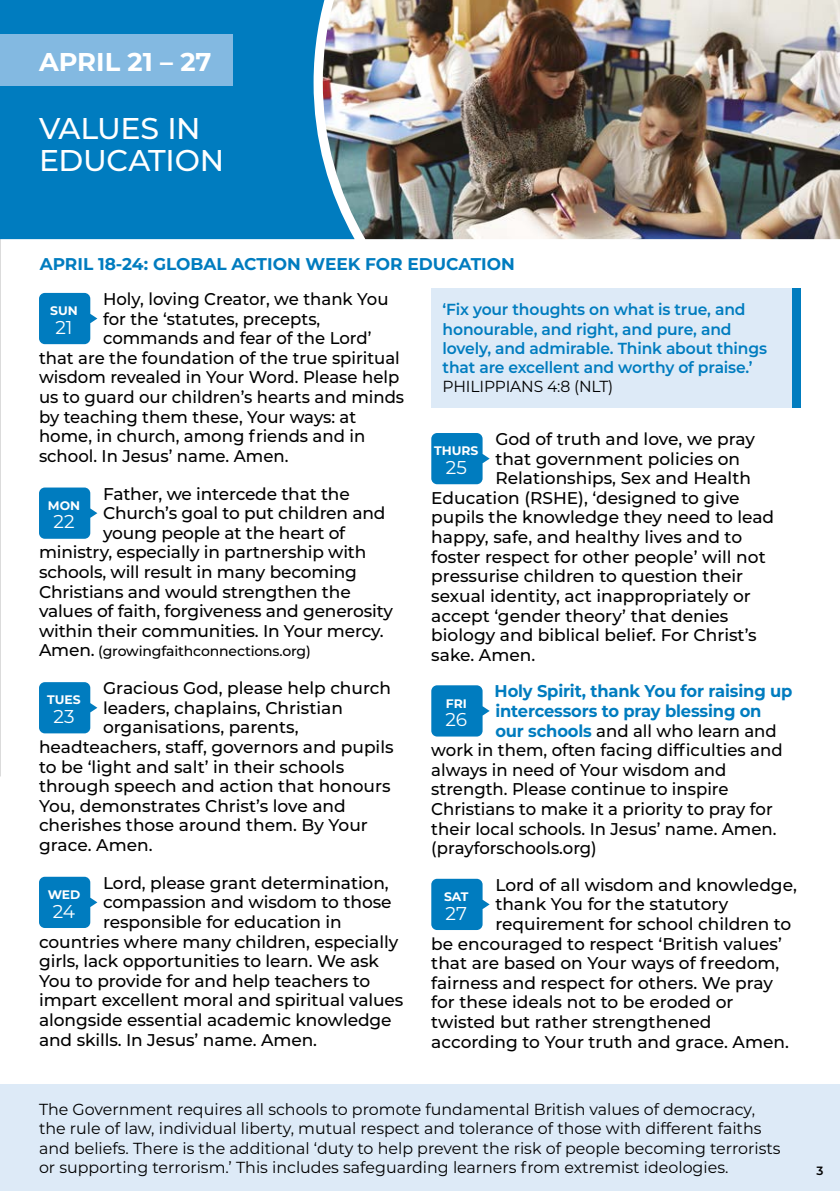
<style>
.page{position:relative;width:840px;height:1191px;background:#fff}
.page>*{position:absolute;margin:0;border:0;box-sizing:border-box;transform-origin:0 0}
.t1{font:500 30px/32px "Montserrat";letter-spacing:-.01em;color:#fff}
.t2{font:700 25.8px "Montserrat";color:#fff}
.t3{font:18.6px "Montserrat";color:#fff}
.t4{font:500 17px "Montserrat";color:#000}
.t5{font:700 17px "Montserrat";letter-spacing:-.01em;color:#007cbf;scale:.96 1}
.t6{font:700 17px "Montserrat";letter-spacing:-.01em;color:#007cbf}
.t7{font:16px/19.2px "Montserrat";color:#000}
.t8{font:600 16px/19.2px "Montserrat";letter-spacing:-.01em;color:#007cbf}
.t9{font:500 14px "Montserrat";letter-spacing:-.01em;color:#000}
.t10{font:700 12.4px "Montserrat";color:#fff}
.t11{font:600 12px "Montserrat";color:#000}
.s1{font-size:17px}
.s2{font-weight:700;color:#007cbf}
</style>
<div class="page">
<img style="left:0;top:0;width:1px;height:776px">
<div style="left:0;top:0;width:322px;height:239px;background:#007cbf"></div>
<div style="left:0;top:34px;width:232px;height:52px;background:#83b9e1"></div>
<img style="left:322px;top:0;width:517px;height:239px">
<div style="left:0;top:1084px;width:839px;height:107px;background:#ddeaf7"></div>
<svg style="left:39px;top:293px;width:58px;height:51px;background:#1d8ac6"></svg>
<svg style="left:39px;top:487px;width:58px;height:52px;background:#208cc7"></svg>
<svg style="left:39px;top:682px;width:58px;height:51px;background:#1d8bc6"></svg>
<svg style="left:39px;top:876px;width:58px;height:52px;background:#208cc7"></svg>
<div style="left:431px;top:288px;width:368px;height:119px;background:#ddeaf7"></div>
<svg style="left:431px;top:433px;width:58px;height:51px;background:#1d8ac6"></svg>
<svg style="left:431px;top:685px;width:58px;height:51px;background:#1e8bc6"></svg>
<svg style="left:431px;top:878px;width:58px;height:52px;background:#208cc7"></svg>
<div style="left:791px;top:288px;width:8px;height:119px;background:#007cbf"></div>
<h2 class="t2" style="left:39px;top:43px;width:174px">APRIL 21 – 27</h2>
<h1 class="t1" style="left:39px;top:111px;width:186px">VALUES IN<br>EDUCATION</h1>
<p class="t6" style="left:40px;top:252px;width:476px">APRIL 18-24: GLOBAL ACTION WEEK FOR EDUCATION</p>
<p class="t10" style="left:50px;top:302px;width:29px">SUN</p>
<p class="t3" style="left:55px;top:314px;width:19px">21</p>
<p class="t4" style="left:103px;top:287px;width:287px">Holy, loving Creator, we thank You</p>
<p class="t4" style="left:103px;top:307px;width:219px">for the ‘statutes, precepts,</p>
<p class="t4" style="left:103px;top:326px;width:270px">commands and fear of the Lord’</p>
<p class="t4" style="left:39px;top:346px;width:362px">that are the foundation of the true spiritual</p>
<p class="t4" style="left:39px;top:365px;width:361px">wisdom revealed in Your Word. Please help</p>
<p class="t4" style="left:39px;top:385px;width:366px">us to guard our children’s hearts and minds</p>
<p class="t4" style="left:39px;top:405px;width:318px">by teaching them these, Your ways: at</p>
<p class="t4" style="left:39px;top:424px;width:327px">home, in church, among friends and in</p>
<p class="t4" style="left:39px;top:444px;width:251px">school. In Jesus’ name. Amen.</p>
<p class="t10" style="left:48px;top:496px;width:34px">MON</p>
<p class="t3" style="left:53px;top:509px;width:23px">22</p>
<p class="t8" style="left:442px;top:299px;width:326px">‘Fix your thoughts on what is true, and honourable, and right, and pure, and lovely, and admirable. Think about things that are excellent and worthy of praise.’</p>
<p class="t7" style="left:442px;top:376px;width:172px">PHILIPPIANS 4:8 (NLT)</p>
<p class="t4" style="left:495px;top:427px;width:261px">God of truth and love, we pray</p>
<p class="t4" style="left:495px;top:447px;width:246px">that government policies on</p>
<p class="t4" style="left:495px;top:466px;width:257px">Relationships, Sex and Health</p>
<p class="t4" style="left:431px;top:486px;width:310px">Education (RSHE), ‘designed to give</p>
<p class="t4" style="left:431px;top:505px;width:344px">pupils the knowledge they need to lead</p>
<p class="t4" style="left:431px;top:525px;width:312px">happy, safe, and healthy lives and to</p>
<p class="t4" style="left:431px;top:545px;width:336px">foster respect for other people’ will not</p>
<p class="t4" style="left:431px;top:564px;width:313px">pressurise children to question their</p>
<p class="t4" style="left:431px;top:584px;width:321px">sexual identity, act inappropriately or</p>
<p class="t4" style="left:431px;top:603px;width:298px">accept ‘gender theory’ that denies</p>
<p class="t4" style="left:431px;top:623px;width:327px">biology and biblical belief. For Christ’s</p>
<p class="t4" style="left:431px;top:643px;width:105px">sake. Amen.</p>
<p class="t10" style="left:445px;top:694px;width:23px">FRI</p>
<p class="t3" style="left:445px;top:707px;width:23px">26</p>
<p class="t10" style="left:434px;top:442px;width:46px">THURS</p>
<p class="t3" style="left:445px;top:454px;width:23px">25</p>
<p class="t4" style="left:103px;top:481px;width:248px">Father, we intercede that the</p>
<p class="t4" style="left:103px;top:501px;width:284px">Church’s goal to put children and</p>
<p class="t4" style="left:103px;top:521px;width:243px">young people at the heart of</p>
<p class="t4" style="left:39px;top:540px;width:329px">ministry, especially in partnership with</p>
<p class="t4" style="left:39px;top:560px;width:319px">schools, will result in many becoming</p>
<p class="t4" style="left:39px;top:579px;width:313px">Christians and would strengthen the</p>
<p class="t4" style="left:39px;top:599px;width:355px">values of faith, forgiveness and generosity</p>
<p class="t4" style="left:39px;top:619px;width:346px">within their communities. In Your mercy.</p>
<p class="t9" style="left:39px;top:641px;width:273px"><span class="s1">Amen.</span> (growingfaithconnections.org)</p>
<p class="t10" style="left:47px;top:691px;width:35px">TUES</p>
<p class="t3" style="left:53px;top:703px;width:22px">23</p>
<p class="t4" style="left:103px;top:676px;width:289px">Gracious God, please help church</p>
<p class="t4" style="left:103px;top:696px;width:241px">leaders, chaplains, Christian</p>
<p class="t4" style="left:103px;top:715px;width:197px">organisations, parents,</p>
<p class="t4" style="left:39px;top:735px;width:356px">headteachers, staff, governors and pupils</p>
<p class="t4" style="left:39px;top:754px;width:306px">to be ‘light and salt’ in their schools</p>
<p class="t4" style="left:39px;top:774px;width:353px">through speech and action that honours</p>
<p class="t4" style="left:39px;top:794px;width:308px">You, demonstrates Christ’s love and</p>
<p class="t4" style="left:39px;top:813px;width:330px">cherishes those around them. By Your</p>
<p class="t4" style="left:39px;top:833px;width:115px">grace. Amen.</p>
<p class="t10" style="left:48px;top:885px;width:34px">WED</p>
<p class="t3" style="left:53px;top:898px;width:24px">24</p>
<p class="t5" style="left:494px;top:679px;width:311px">Holy Spirit, thank You for raising up</p>
<p class="t5" style="left:495px;top:698px;width:279px">intercessors to pray blessing on</p>
<p class="t4" style="left:495px;top:718px;width:283px"><span class="s2">our schools</span> and all who learn and</p>
<p class="t4" style="left:431px;top:738px;width:353px">work in them, often facing difficulties and</p>
<p class="t4" style="left:431px;top:758px;width:296px">always in need of Your wisdom and</p>
<p class="t4" style="left:431px;top:777px;width:299px">strength. Please continue to inspire</p>
<p class="t4" style="left:431px;top:797px;width:343px">Christians to make it a priority to pray for</p>
<p class="t4" style="left:431px;top:816px;width:346px">their local schools. In Jesus’ name. Amen.</p>
<p class="t4" style="left:431px;top:836px;width:167px">(prayforschools.org)</p>
<p class="t10" style="left:444px;top:887px;width:26px">SAT</p>
<p class="t3" style="left:445px;top:900px;width:23px">27</p>
<p class="t4" style="left:103px;top:871px;width:287px">Lord, please grant determination,</p>
<p class="t4" style="left:103px;top:890px;width:290px">compassion and wisdom to those</p>
<p class="t4" style="left:103px;top:910px;width:240px">responsible for education in</p>
<p class="t4" style="left:39px;top:929px;width:360px">countries where many children, especially</p>
<p class="t4" style="left:39px;top:949px;width:341px">girls, lack opportunities to learn. We ask</p>
<p class="t4" style="left:39px;top:969px;width:332px">You to provide for and help teachers to</p>
<p class="t4" style="left:39px;top:988px;width:366px">impart excellent moral and spiritual values</p>
<p class="t4" style="left:39px;top:1008px;width:354px">alongside essential academic knowledge</p>
<p class="t4" style="left:39px;top:1027px;width:279px">and skills. In Jesus’ name. Amen.</p>
<p class="t4" style="left:495px;top:873px;width:303px">Lord of all wisdom and knowledge,</p>
<p class="t4" style="left:495px;top:892px;width:234px">thank You for the statutory</p>
<p class="t4" style="left:495px;top:912px;width:297px">requirement for school children to</p>
<p class="t4" style="left:431px;top:931px;width:352px">be encouraged to respect ‘British values’</p>
<p class="t4" style="left:431px;top:951px;width:349px">that are based on Your ways of freedom,</p>
<p class="t4" style="left:431px;top:971px;width:343px">fairness and respect for others. We pray</p>
<p class="t4" style="left:431px;top:990px;width:303px">for these ideals not to be eroded or</p>
<p class="t4" style="left:431px;top:1010px;width:281px">twisted but rather strengthened</p>
<p class="t4" style="left:431px;top:1029px;width:359px">according to Your truth and grace. Amen.</p>
<p class="t7" style="left:39px;top:1099px;width:742px">The Government requires all schools to promote fundamental British values of democracy, the rule of law, individual liberty, mutual respect and tolerance of those with different faiths and beliefs. There is the additional ‘duty to help prevent the risk of people becoming terrorists or supporting terrorism.’ This includes safeguarding learners from extremist ideologies.</p>
<p class="t11" style="left:816px;top:1162px;width:8px">3</p>
</div>
